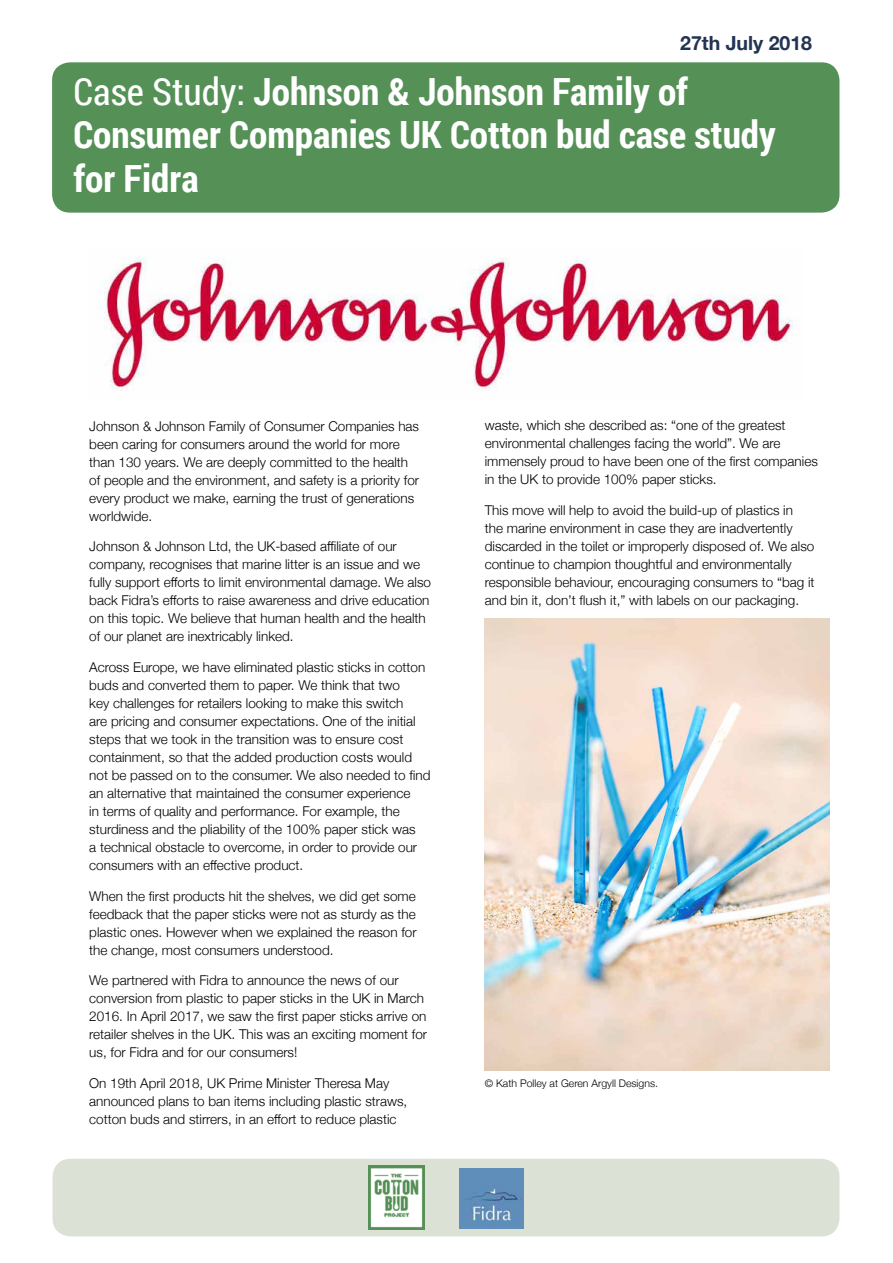
<style>
.page{position:relative;width:893px;height:1263px;background:#fff}
.page>*{position:absolute;margin:0;border:0;box-sizing:border-box;transform-origin:0 0}
.t1{font:700 37.5px/43.5px "Roboto Condensed";color:#fff}
.t2{font:700 19.5px "Helvetica Neue";color:#213452}
.t3{font:300 13.5px/18px "Helvetica Neue";color:#000}
.t4{font:300 10.5px "Helvetica Neue";color:#000}
.s1{font-weight:400}
</style>
<div class="page">
<div style="left:53px;top:1159px;width:786px;height:77px;background:#dbe2d5;border-radius:18px"></div>
<div style="left:52px;top:62px;width:787px;height:151px;background:#559157;border-radius:18px"></div>
<img style="left:100px;top:257px;width:697px;height:134px">
<img style="left:485px;top:619px;width:344px;height:452px">
<img style="left:459px;top:1169px;width:64px;height:59px">
<img style="left:369px;top:1165px;width:56px;height:64px">
<h2 class="t2" style="left:680px;top:28px;width:133px">27th July 2018</h2>
<h1 class="t1" style="left:73px;top:68px;width:704px"><span class="s1">Case Study:</span> Johnson &amp; Johnson Family of<br>Consumer Companies UK Cotton bud case study for Fidra</h1>
<p class="t3" style="left:89px;top:416px;width:331px">Johnson &amp; Johnson Family of Consumer Companies has been caring for consumers around the world for more than 130 years. We are deeply committed to the health of people and the environment, and safety is a priority for every product we make, earning the trust of generations worldwide.</p>
<p class="t3" style="left:89px;top:536px;width:343px">Johnson &amp; Johnson Ltd, the UK-based affiliate of our company, recognises that marine litter is an issue and we fully support efforts to limit environmental damage. We also back Fidra’s efforts to raise awareness and drive education on this topic. We believe that human health and the health of our planet are inextricably linked.</p>
<p class="t3" style="left:89px;top:657px;width:343px">Across Europe, we have eliminated plastic sticks in cotton buds and converted them to paper. We think that two<br>key challenges for retailers looking to make this switch<br>are pricing and consumer expectations. One of the initial steps that we took in the transition was to ensure cost containment, so that the added production costs would not be passed on to the consumer. We also needed to find an alternative that maintained the consumer experience<br>in terms of quality and performance. For example, the sturdiness and the pliability of the 100% paper stick was<br>a technical obstacle to overcome, in order to provide our consumers with an effective product.</p>
<p class="t3" style="left:89px;top:886px;width:329px;text-align:justify">When the first products hit the shelves, we did get some feedback that the paper sticks were not as sturdy as the plastic ones. However when we explained the reason for the change, most consumers understood.</p>
<p class="t3" style="left:89px;top:971px;width:339px">We partnered with Fidra to announce the news of our conversion from plastic to paper sticks in the UK in March 2016. In April 2017, we saw the first paper sticks arrive on retailer shelves in the UK. This was an exciting moment for us, for Fidra and for our consumers!</p>
<p class="t3" style="left:89px;top:1073px;width:320px">On 19th April 2018, UK Prime Minister Theresa May announced plans to ban items including plastic straws, cotton buds and stirrers, in an effort to reduce plastic</p>
<p class="t3" style="left:485px;top:416px;width:335px">waste, which she described as: “one of the greatest environmental challenges facing the world”. We are immensely proud to have been one of the first companies in the UK to provide 100% paper sticks.</p>
<p class="t3" style="left:485px;top:500px;width:331px">This move will help to avoid the build-up of plastics in the marine environment in case they are inadvertently discarded in the toilet or improperly disposed of. We also continue to champion thoughtful and environmentally responsible behaviour, encouraging consumers to “bag it and bin it, don’t flush it,” with labels on our packaging.</p>
<p class="t4" style="left:485px;top:1074px;width:175px">© Kath Polley at Geren Argyll Designs.</p>
</div>
